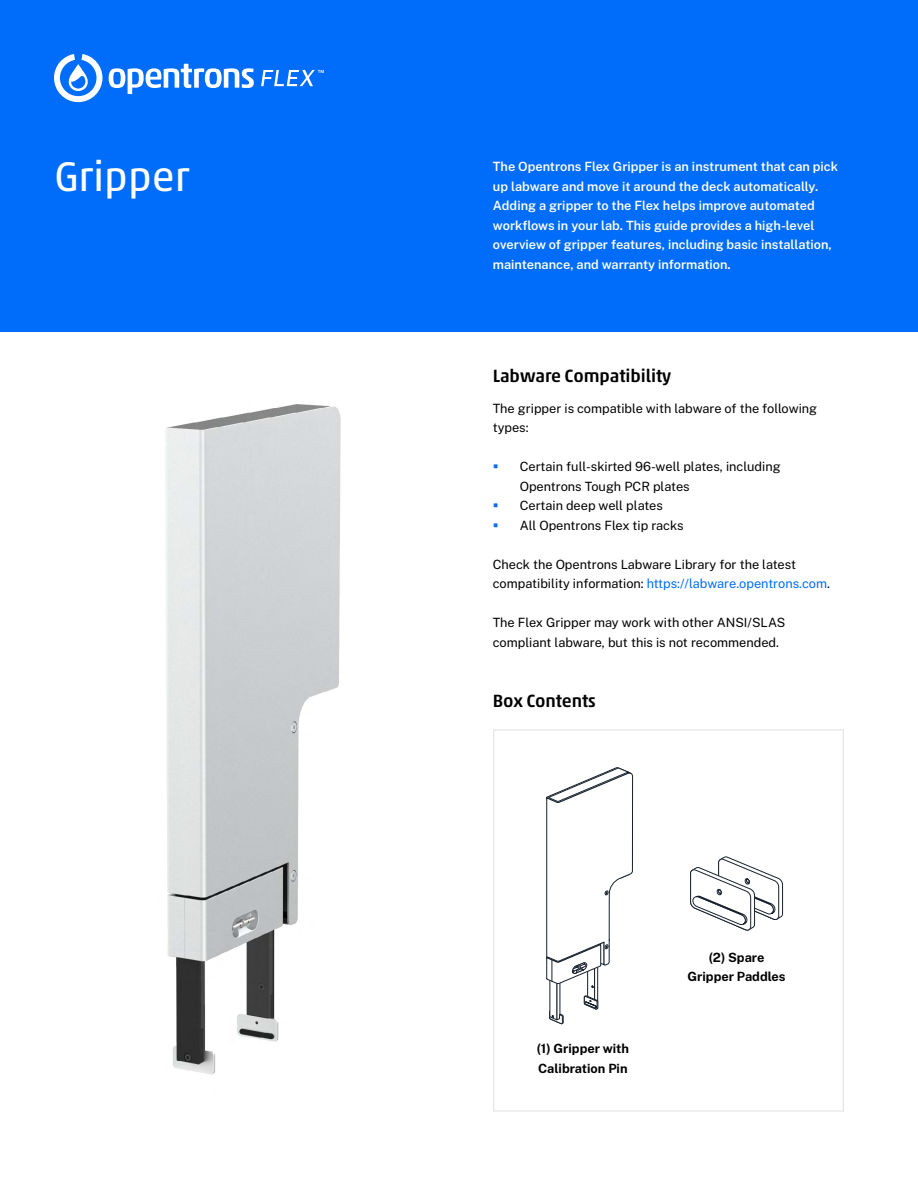
<style>
.page{position:relative;width:918px;height:1188px;background:#fff}
.page>*{position:absolute;margin:0;border:0;box-sizing:border-box;transform-origin:0 0}
.t1{font:42px "Akko Pro";letter-spacing:-.005em;color:#fff}
.t2{font:500 18px "Akko Pro";letter-spacing:-.005em;color:#000}
.t3{font:12.75px/19.5px "Public Sans";color:#000}
.t4{font:600 12.75px/19.5px "Public Sans";color:#fff}
.t5{font:700 12.75px/19.5px "Public Sans";color:#000}
.s1{color:#006cfa}
</style>
<div class="page">
<img style="left:165px;top:404px;width:176px;height:671px">
<div style="left:0;top:0;width:918px;height:332px;background:#006cfa"></div>
<svg style="left:261px;top:70px;width:63px;height:16px"></svg>
<svg style="left:109px;top:64px;width:145px;height:30px"></svg>
<svg style="left:54px;top:54px;width:48px;height:48px"></svg>
<div style="left:493px;top:729px;width:351px;height:383px;border:1px solid #e3e3e3"></div>
<svg style="left:546px;top:767px;width:88px;height:258px"></svg>
<svg style="left:690px;top:856px;width:93px;height:75px"></svg>
<h1 class="t1" style="left:54px;top:151px;width:137px">Gripper</h1>
<p class="t4" style="left:493px;top:156px;width:347px">The Opentrons Flex Gripper is an instrument that can pick up labware and move it around the deck automatically.<br>Adding a gripper to the Flex helps improve automated workflows in your lab. This guide provides a high-level overview of gripper features, including basic installation, maintenance, and warranty information.</p>
<h2 class="t2" style="left:493px;top:365px;width:180px">Labware Compatibility</h2>
<p class="t3" style="left:493px;top:398px;width:326px">The gripper is compatible with labware of the following types:</p>
<p class="t3" style="left:520px;top:456px;width:262px">Certain full-skirted 96-well plates, including<br>Opentrons Tough PCR plates<br>Certain deep well plates<br>All Opentrons Flex tip racks</p>
<p class="t3" style="left:493px;top:554px;width:339px">Check the Opentrons Labware Library for the latest compatibility information: <span class="s1">https://labware.opentrons.com</span>.</p>
<p class="t3" style="left:493px;top:612px;width:294px">The Flex Gripper may work with other ANSI/SLAS compliant labware, but this is not recommended.</p>
<h2 class="t2" style="left:493px;top:689px;width:105px">Box Contents</h2>
<p class="t5" style="left:537px;top:1038px;width:94px">(1) Gripper with<br>Calibration Pin</p>
<p class="t5" style="left:688px;top:947px;width:100px;text-align:center">(2) Spare<br>Gripper Paddles</p>
</div>
